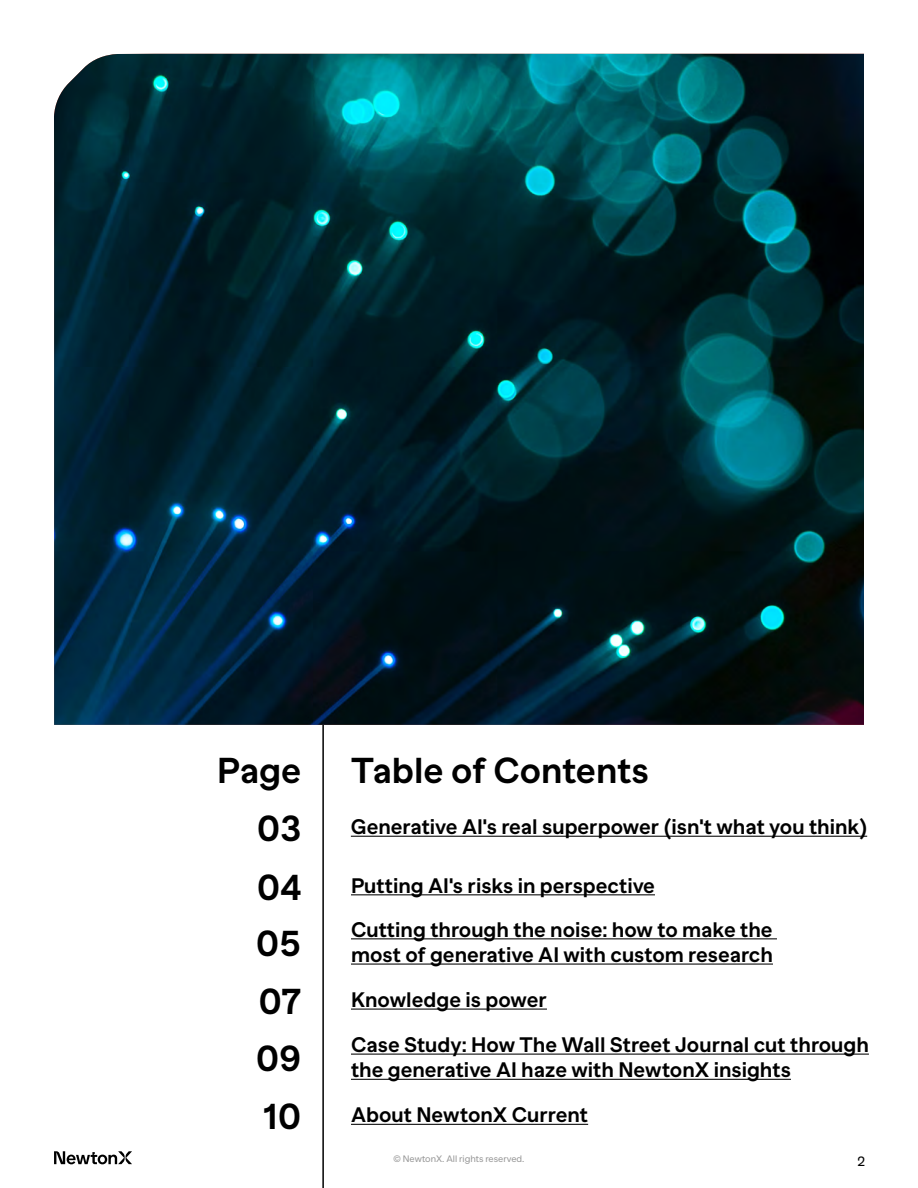
<style>
.page{position:relative;width:918px;height:1188px;background:#fff}
.page>*{position:absolute;margin:0;border:0;box-sizing:border-box;transform-origin:0 0}
.t1{font:700 36px "Banana Grotesk";color:#000}
.t2{font:700 21px/25.2px "Banana Grotesk";color:#000}
.t3{font:13.5px "Banana Grotesk";color:#000}
.t4{font:9.3px "Banana Grotesk";color:#999}
</style>
<div class="page">
<hr style="left:322px;top:67px;width:2px;height:1121px;background:#000">
<hr style="left:351px;top:836px;width:516px;height:1px;background:#000">
<hr style="left:351px;top:894px;width:304px;height:1px;background:#000">
<hr style="left:351px;top:938px;width:426px;height:1px;background:#000">
<hr style="left:351px;top:964px;width:422px;height:1px;background:#000">
<hr style="left:351px;top:1009px;width:196px;height:1px;background:#000">
<hr style="left:351px;top:1054px;width:518px;height:1px;background:#000">
<hr style="left:351px;top:1079px;width:440px;height:1px;background:#000">
<hr style="left:351px;top:1124px;width:237px;height:1px;background:#000">
<img style="left:54px;top:54px;width:810px;height:671px">
<svg style="left:54px;top:1151px;width:78px;height:13px"></svg>
<h1 class="t1" style="left:217px;top:750px;width:86px">Page</h1>
<h1 class="t1" style="left:351px;top:750px;width:300px">Table of Contents</h1>
<h1 class="t1" style="left:257px;top:807px;width:46px">03</h1>
<p class="t2" style="left:351px;top:815px;width:518px">Generative AI's real superpower (isn't what you think)</p>
<h1 class="t1" style="left:257px;top:866px;width:46px">04</h1>
<p class="t2" style="left:351px;top:874px;width:305px">Putting AI's risks in perspective</p>
<h1 class="t1" style="left:256px;top:923px;width:47px">05</h1>
<p class="t2" style="left:351px;top:918px;width:423px">Cutting through the noise: how to make the most of generative AI with custom research</p>
<h1 class="t1" style="left:259px;top:980px;width:44px">07</h1>
<p class="t2" style="left:351px;top:988px;width:197px">Knowledge is power</p>
<h1 class="t1" style="left:256px;top:1038px;width:47px">09</h1>
<p class="t2" style="left:351px;top:1033px;width:519px">Case Study: How The Wall Street Journal cut through the generative AI haze with NewtonX insights</p>
<h1 class="t1" style="left:264px;top:1096px;width:39px">10</h1>
<p class="t2" style="left:351px;top:1103px;width:239px">About NewtonX Current</p>
<p class="t4" style="left:394px;top:1154px;width:132px">© NewtonX. All rights reserved.</p>
<p class="t3" style="left:857px;top:1153px;width:9px">2</p>
</div>
